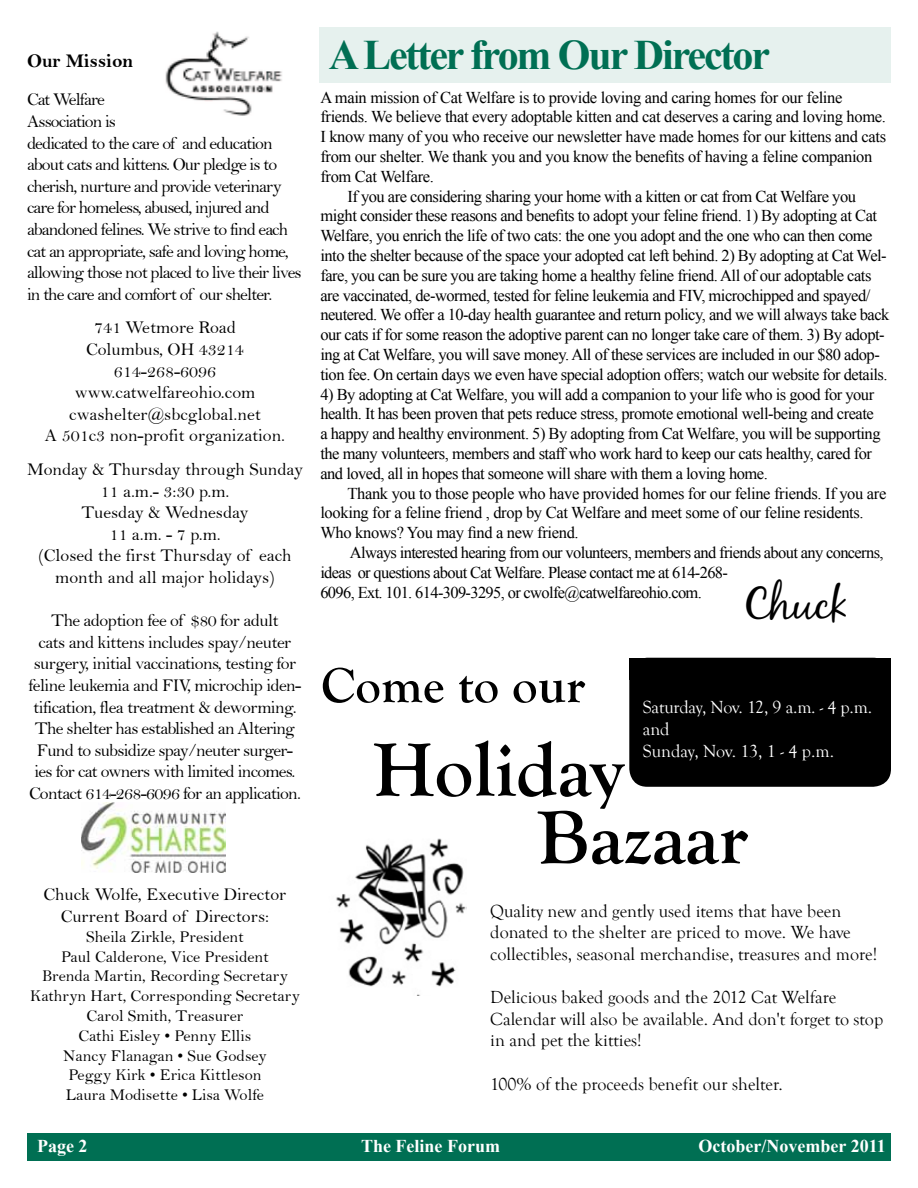
<style>
.page{position:relative;width:918px;height:1188px;background:#fff}
.page>*{position:absolute;margin:0;border:0;box-sizing:border-box;transform-origin:0 0}
.t1{font:700 78px/67.5px "Goudy Old Style T";color:#000}
.t2{font:700 51px "Goudy Old Style T";color:#000}
.t3{font:43.5px "Black Jack";color:#000}
.t4{font:700 42px "Times New Roman";letter-spacing:-.05em;color:#006f53}
.t5{font:19.5px "Bell MT Bold";color:#000}
.t6{font:18px/21.6px "Bell";letter-spacing:-.04em;color:#000;text-align:center}
.t7{font:18px/21.6px "Bell";color:#000;text-align:center}
.t8{font:18px/21.6px "Goudy Old Style T";color:#000}
.t9{font:18px/21.6px "Goudy Old Style T";letter-spacing:-.01em;color:#fff}
.t10{font:700 18px "Times New Roman";color:#fff}
.t11{font:16.5px/19.8px "Times New Roman";letter-spacing:-.03em;color:#000}
.t12{font:16.5px/19.8px "Bell";color:#000;text-align:center}
</style>
<div class="page">
<img style="left:81px;top:803px;width:144px;height:70px">
<img style="left:165px;top:31px;width:117px;height:85px">
<div style="left:27px;top:1133px;width:864px;height:28px;background:#006f53"></div>
<div style="left:320px;top:27px;width:571px;height:56px;background:#e6f1ee"></div>
<div style="left:629px;top:658px;width:262px;height:129px;background:#000;border-radius:18px"></div>
<img style="left:336px;top:838px;width:131px;height:158px">
<div style="left:629px;top:658px;width:262px;height:21px;background:#000"></div>
<p class="t5" style="left:27px;top:49px;width:108px">Our Mission</p>
<p class="t6" style="left:27px;top:89px;width:276px;text-align:left">Cat Welfare<br>Association is<br>dedicated to the care of and education about cats and kittens. Our pledge is to cherish, nurture and provide veterinary care for homeless, abused, injured and abandoned felines. We strive to find each cat an appropriate, safe and loving home, allowing those not placed to live their lives in the care and comfort of our shelter.</p>
<p class="t7" style="left:45px;top:317px;width:242px">741 Wetmore Road<br>Columbus, OH 43214<br>614-268-6096 www.catwelfareohio.com cwashelter@sbcglobal.net<br>A 501c3 non-profit organization.</p>
<p class="t7" style="left:27px;top:458px;width:277px">Monday &amp; Thursday through Sunday<br>11 a.m.- 3:30 p.m.<br>Tuesday &amp; Wednesday<br>11 a.m. - 7 p.m.<br>(Closed the first Thursday of each month and all major holidays)</p>
<p class="t6" style="left:28px;top:610px;width:275px">The adoption fee of $80 for adult<br>cats and kittens includes spay/neuter surgery, initial vaccinations, testing for feline leukemia and FIV, microchip iden&shy;tification, flea treatment &amp; deworming.<br>The shelter has established an Altering Fund to subsidize spay/neuter surger&shy;ies for cat owners with limited incomes.<br>Contact 614-268-6096 for an application.</p>
<p class="t7" style="left:44px;top:884px;width:244px">Chuck Wolfe, Executive Director<br>Current Board of Directors:</p>
<p class="t12" style="left:30px;top:927px;width:271px">Sheila Zirkle, President<br>Paul Calderone, Vice President<br>Brenda Martin, Recording Secretary<br>Kathryn Hart, Corresponding Secretary<br>Carol Smith, Treasurer<br>Cathi Eisley • Penny Ellis<br>Nancy Flanagan • Sue Godsey<br>Peggy Kirk • Erica Kittleson<br>Laura Modisette • Lisa Wolfe</p>
<h3 class="t4" style="left:329px;top:26px;width:443px">A Letter from Our Director</h3>
<p class="t11" style="left:320px;top:87px;width:524px">A main mission of Cat Welfare is to provide loving and caring homes for our feline</p>
<p class="t11" style="left:320px;top:107px;width:567px">friends. We believe that every adoptable kitten and cat deserves a caring and loving home.</p>
<p class="t11" style="left:320px;top:126px;width:567px">I know many of you who receive our newsletter have made homes for our kittens and cats</p>
<p class="t11" style="left:320px;top:146px;width:554px">from our shelter. We thank you and you know the benefits of having a feline companion</p>
<p class="t11" style="left:320px;top:166px;width:115px">from Cat Welfare.</p>
<p class="t11" style="left:347px;top:186px;width:510px">If you are considering sharing your home with a kitten or cat from Cat Welfare you</p>
<p class="t11" style="left:320px;top:206px;width:558px">might consider these reasons and benefits to adopt your feline friend. 1) By adopting at Cat</p>
<p class="t11" style="left:320px;top:225px;width:554px">Welfare, you enrich the life of two cats: the one you adopt and the one who can then come</p>
<p class="t11" style="left:320px;top:245px;width:568px">into the shelter because of the space your adopted cat left behind. 2) By adopting at Cat Wel-</p>
<p class="t11" style="left:320px;top:265px;width:553px">fare, you can be sure you are taking home a healthy feline friend. All of our adoptable cats</p>
<p class="t11" style="left:320px;top:285px;width:552px">are vaccinated, de-wormed, tested for feline leukemia and FIV, microchipped and spayed/</p>
<p class="t11" style="left:320px;top:305px;width:571px">neutered. We offer a 10-day health guarantee and return policy, and we will always take back</p>
<p class="t11" style="left:320px;top:324px;width:566px">our cats if for some reason the adoptive parent can no longer take care of them. 3) By adopt-</p>
<p class="t11" style="left:320px;top:344px;width:561px">ing at Cat Welfare, you will save money. All of these services are included in our $80 adop-</p>
<p class="t11" style="left:320px;top:364px;width:569px">tion fee. On certain days we even have special adoption offers; watch our website for details.</p>
<p class="t11" style="left:320px;top:384px;width:562px">4) By adopting at Cat Welfare, you will add a companion to your life who is good for your health. It has been proven that pets reduce stress, promote emotional well-being and create a happy and healthy environment. 5) By adopting from Cat Welfare, you will be supporting the many volunteers, members and staff who work hard to keep our cats healthy, cared for and loved, all in hopes that someone will share with them a loving home.</p>
<p class="t11" style="left:320px;top:483px;width:567px;text-indent:27px">Thank you to those people who have provided homes for our feline friends. If you are looking for a feline friend , drop by Cat Welfare and meet some of our feline residents.<br>Who knows? You may find a new friend.</p>
<p class="t11" style="left:320px;top:542px;width:565px;text-indent:30px">Always interested hearing from our volunteers, members and friends about any concerns, ideas or questions about Cat Welfare. Please contact me at 614-268-<br>6096, Ext. 101. 614-309-3295, or cwolfe@catwelfareohio.com.</p>
<h3 class="t3" style="left:743px;top:578px;width:106px">Chuck</h3>
<h2 class="t2" style="left:321px;top:657px;width:266px">Come to our</h2>
<h1 class="t1" style="left:537px;top:738px;width:213px;text-indent:-164px">Holiday<br>Bazaar</h1>
<p class="t9" style="left:643px;top:697px;width:231px">Saturday, Nov. 12, 9 a.m. - 4 p.m. and<br>Sunday, Nov. 13, 1 - 4 p.m.</p>
<p class="t8" style="left:490px;top:901px;width:388px">Quality new and gently used items that have been donated to the shelter are priced to move. We have collectibles, seasonal merchandise, treasures and more!</p>
<p class="t8" style="left:490px;top:987px;width:394px">Delicious baked goods and the 2012 Cat Welfare<br>Calendar will also be available. And don't forget to stop in and pet the kitties!</p>
<p class="t8" style="left:490px;top:1073px;width:294px">100% of the proceeds benefit our shelter.</p>
<p class="t10" style="left:37px;top:1133px;width:52px">Page 2</p>
<p class="t10" style="left:361px;top:1133px;width:140px">The Feline Forum</p>
<p class="t10" style="left:699px;top:1133px;width:189px">October/November 2011</p>
</div>
